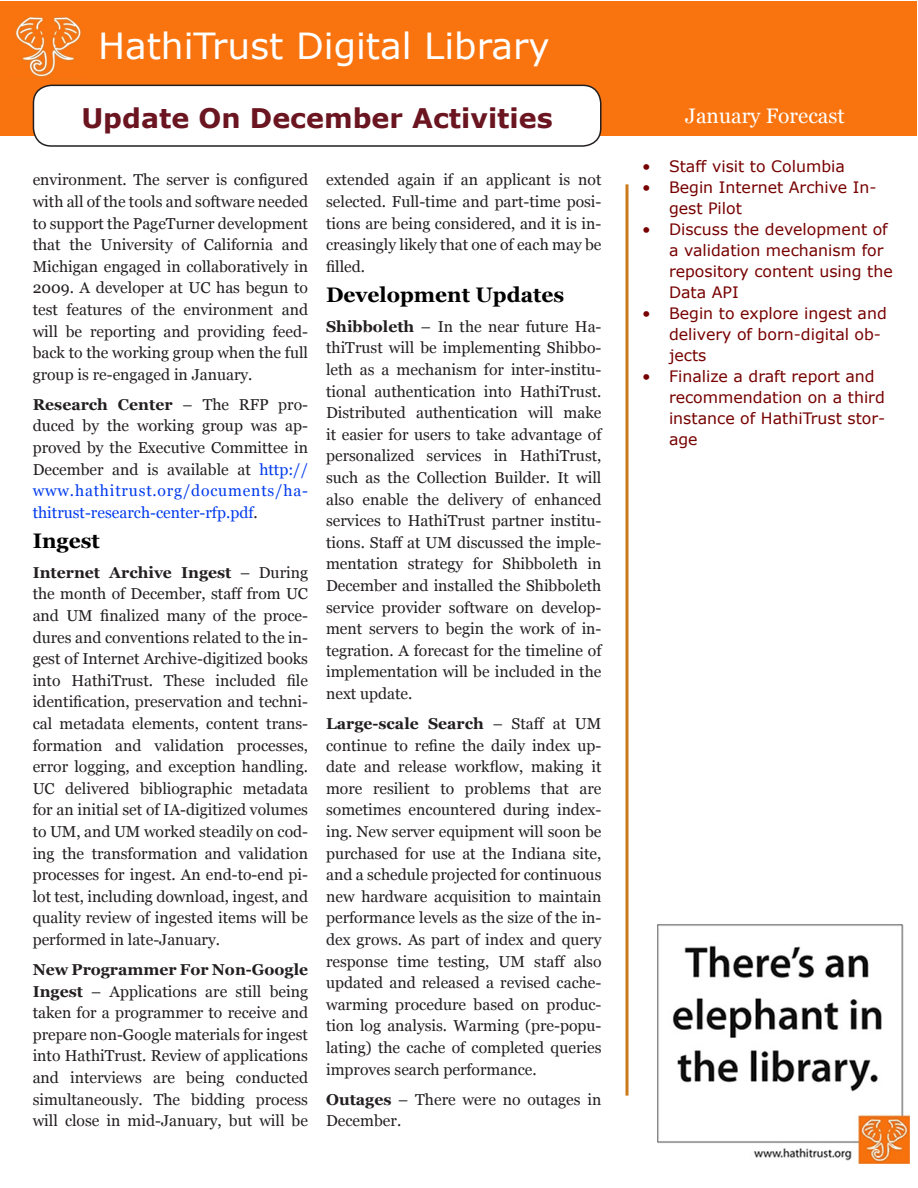
<style>
.page{position:relative;width:918px;height:1188px;background:#fff}
.page>*{position:absolute;margin:0;border:0;box-sizing:border-box;transform-origin:0 0}
.t1{font:36px "Verdana";color:#fff}
.t2{font:700 27px "Verdana";color:#6b1521}
.t3{font:700 21px "Georgia";color:#020000}
.t4{font:21px "Georgia";color:#fff}
.t5{font:15.75px/21.6px "Georgia";color:#231f20;text-align:justify}
.t6{font:15.75px/21px "Verdana";color:#700}
.s1{font-weight:700}
.s2{color:#003aed}
</style>
<div class="page">
<div style="left:1px;top:1px;width:916px;height:134px;background:#f9740f"></div>
<div style="left:33px;top:85px;width:568px;height:61px;background:#fff;border-radius:18px"></div>
<div style="left:33px;top:85px;width:569px;height:62px;border:2px solid #231f20;border-radius:18px"></div>
<hr style="left:626px;top:184px;width:2px;height:912px;background:#cb7919">
<img style="left:658px;top:924px;width:252px;height:240px">
<img style="left:16px;top:16px;width:65px;height:61px">
<p class="t1" style="left:98px;top:23px;width:453px">HathiTrust Digital Library</p>
<p class="t2" style="left:81px;top:101px;width:473px">Update On December Activities</p>
<p class="t5" style="left:33px;top:170px;width:277px">environment. The server is configured with all of the tools and software needed to support the PageTurner development that the University of California and Michigan engaged in collaboratively in 2009. A developer at UC has begun to test features of the environment and will be reporting and providing feed&shy;back to the working group when the full group is re-engaged in January.</p>
<p class="t5" style="left:33px;top:394px;width:277px"><span class="s1">Research Center</span> – The RFP pro&shy;duced by the working group was ap&shy;proved by the Executive Committee in December and is available at <span class="s2">http:// www.hathitrust.org/documents/ha&shy;thitrust-research-center-rfp.pdf</span>.</p>
<p class="t3" style="left:33px;top:527px;width:69px">Ingest</p>
<p class="t5" style="left:33px;top:562px;width:277px"><span class="s1">Internet Archive Ingest</span> – During the month of December, staff from UC and UM finalized many of the proce&shy;dures and conventions related to the in&shy;gest of Internet Archive-digitized books into HathiTrust. These included file identification, preservation and techni&shy;cal metadata elements, content trans&shy;formation and validation processes, error logging, and exception handling.<br>UC delivered bibliographic metadata for an initial set of IA-digitized volumes to UM, and UM worked steadily on cod&shy;ing the transformation and validation processes for ingest. An end-to-end pi&shy;lot test, including download, ingest, and quality review of ingested items will be performed in late-January.</p>
<p class="t5" style="left:33px;top:959px;width:277px"><span class="s1">New Programmer For Non-Google Ingest</span> – Applications are still being taken for a programmer to receive and prepare non-Google materials for ingest into HathiTrust. Review of applications and interviews are being conducted simultaneously. The bidding process will close in mid-January, but will be</p>
<p class="t5" style="left:326px;top:170px;width:277px">extended again if an applicant is not selected. Full-time and part-time posi&shy;tions are being considered, and it is in&shy;creasingly likely that one of each may be filled.</p>
<p class="t3" style="left:326px;top:281px;width:240px">Development Updates</p>
<p class="t5" style="left:326px;top:316px;width:277px"><span class="s1">Shibboleth</span> – In the near future Ha&shy;thiTrust will be implementing Shibbo&shy;leth as a mechanism for inter-institu&shy;tional authentication into HathiTrust.<br>Distributed authentication will make it easier for users to take advantage of personalized services in HathiTrust, such as the Collection Builder. It will also enable the delivery of enhanced services to HathiTrust partner institu&shy;tions. Staff at UM discussed the imple&shy;mentation strategy for Shibboleth in December and installed the Shibboleth service provider software on develop&shy;ment servers to begin the work of in&shy;tegration. A forecast for the timeline of implementation will be included in the next update.</p>
<p class="t5" style="left:326px;top:713px;width:277px"><span class="s1">Large-scale Search</span> – Staff at UM continue to refine the daily index up&shy;date and release workflow, making it more resilient to problems that are sometimes encountered during index&shy;ing. New server equipment will soon be purchased for use at the Indiana site, and a schedule projected for continuous new hardware acquisition to maintain performance levels as the size of the in&shy;dex grows. As part of index and query response time testing, UM staff also updated and released a revised cache&shy;warming procedure based on produc&shy;tion log analysis. Warming (pre-popu&shy;lating) the cache of completed queries improves search performance.</p>
<p class="t5" style="left:326px;top:1089px;width:277px"><span class="s1">Outages</span> – There were no outages in<br>December.</p>
<p class="t4" style="left:685px;top:103px;width:161px">January Forecast</p>
<p class="t6" style="left:642px;top:155px;width:205px">• Staff visit to Columbia</p>
<p class="t6" style="left:669px;top:176px;width:209px;text-indent:-27px">• Begin Internet Archive In&shy;gest Pilot</p>
<p class="t6" style="left:669px;top:218px;width:225px;text-indent:-27px">• Discuss the development of a validation mechanism for repository content using the<br>Data API</p>
<p class="t6" style="left:669px;top:302px;width:219px;text-indent:-27px">• Begin to explore ingest and delivery of born-digital ob&shy;jects</p>
<p class="t6" style="left:669px;top:365px;width:218px;text-indent:-27px">• Finalize a draft report and recommendation on a third instance of HathiTrust stor&shy;age</p>
</div>
